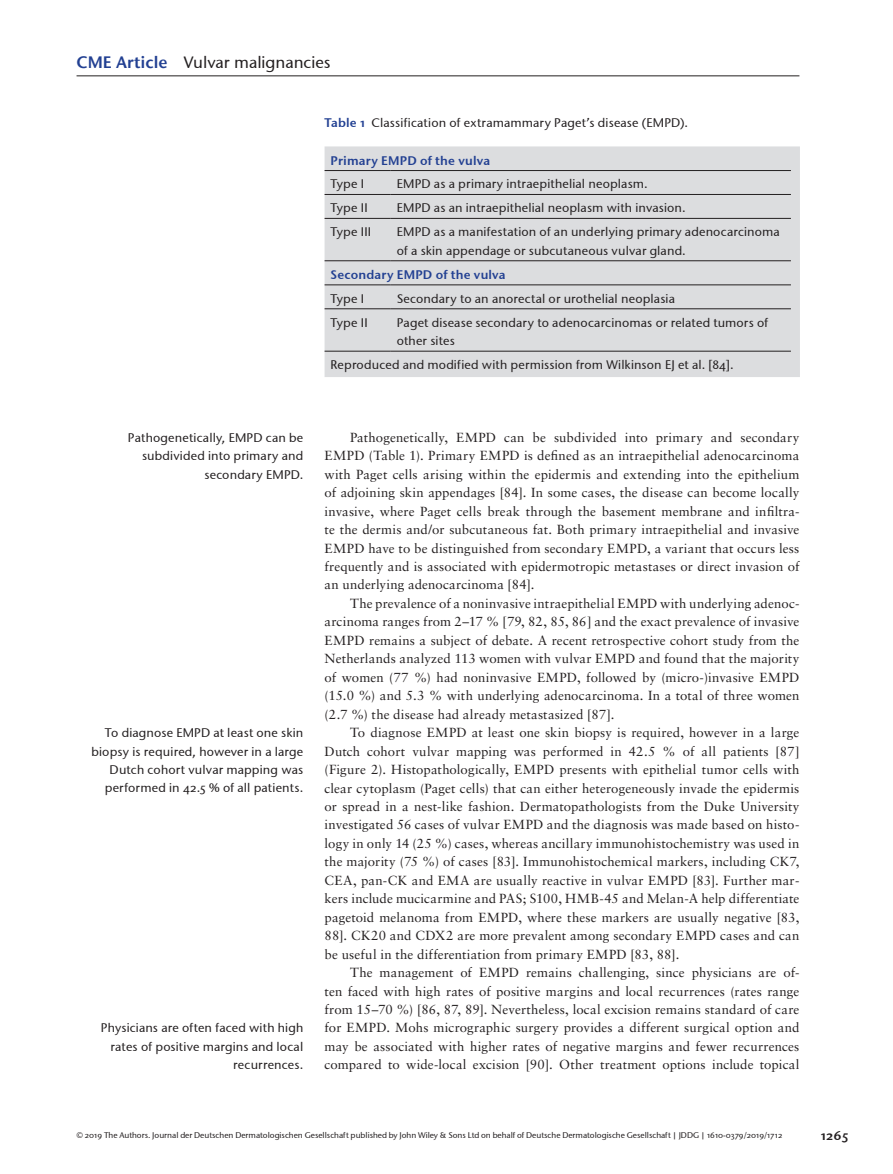
<style>
.page{position:relative;width:893px;height:1174px;background:#fff}
.page>*{position:absolute;margin:0;border:0;box-sizing:border-box;transform-origin:0 0}
.t1{font:16.5px "Stone Sans OSITCTT Medium";color:#231f20}
.t2{font:13.2px/18.5px "Sabon";letter-spacing:.015em;color:#231f20;text-align:justify}
.t3{font:13.2px "Stone Sans Sem OSITCTT Semi";color:#231f20}
.t4{font:12.45px/18.5px "Stone Sans OSITCTT Medium";letter-spacing:.015em;color:#231f20;text-align:right}
.t5{font:12.45px "Stone Sans Sem OSITCTT Semi";letter-spacing:.01em;color:#224092}
.t6{font:8.25px "Stone Sans OSITCTT Medium";color:#231f20}
.s1{font-family:"Stone Sans ITC Semi";color:#224092}
.s2{font-family:"Stone Sans Sem OSITCTT Semi";color:#224092}
</style>
<div class="page">
<hr style="left:77px;top:76px;width:722px;height:1px;background:#231f20">
<div style="left:325px;top:146px;width:475px;height:231px;background:#dcdddf"></div>
<hr style="left:325px;top:170px;width:66px;height:1px;background:#231f20">
<hr style="left:391px;top:170px;width:400px;height:1px;background:#231f20">
<hr style="left:325px;top:194px;width:66px;height:1px;background:#231f20">
<hr style="left:391px;top:194px;width:400px;height:1px;background:#231f20">
<hr style="left:325px;top:218px;width:66px;height:1px;background:#231f20">
<hr style="left:391px;top:218px;width:400px;height:1px;background:#231f20">
<hr style="left:325px;top:260px;width:66px;height:1px;background:#231f20">
<hr style="left:391px;top:260px;width:400px;height:1px;background:#231f20">
<hr style="left:325px;top:284px;width:66px;height:1px;background:#231f20">
<hr style="left:391px;top:284px;width:400px;height:1px;background:#231f20">
<hr style="left:325px;top:308px;width:66px;height:1px;background:#231f20">
<hr style="left:391px;top:308px;width:400px;height:1px;background:#231f20">
<hr style="left:325px;top:351px;width:66px;height:1px;background:#231f20">
<hr style="left:391px;top:351px;width:400px;height:1px;background:#231f20">
<p class="t1" style="left:77px;top:52px;width:256px"><span class="s1">CME Article</span> Vulvar malignancies</p>
<p class="t4" style="left:325px;top:113px;width:365px"><span class="s2">Table 1</span> Classification of extramammary Paget’s disease (EMPD).</p>
<p class="t5" style="left:331px;top:152px;width:161px">Primary EMPD of the vulva</p>
<p class="t4" style="left:331px;top:175px;width:35px">Type I</p>
<p class="t4" style="left:397px;top:175px;width:252px">EMPD as a primary intraepithelial neoplasm.</p>
<p class="t4" style="left:331px;top:199px;width:39px">Type II</p>
<p class="t4" style="left:397px;top:199px;width:290px">EMPD as an intraepithelial neoplasm with invasion.</p>
<p class="t4" style="left:331px;top:223px;width:42px">Type III</p>
<p class="t4" style="left:397px;top:223px;width:385px;text-align:left">EMPD as a manifestation of an underlying primary adenocarcinoma of a skin appendage or subcutaneous vulvar gland.</p>
<p class="t5" style="left:331px;top:267px;width:177px">Secondary EMPD of the vulva</p>
<p class="t4" style="left:331px;top:289px;width:35px">Type I</p>
<p class="t4" style="left:397px;top:289px;width:280px">Secondary to an anorectal or urothelial neoplasia</p>
<p class="t4" style="left:331px;top:313px;width:39px">Type II</p>
<p class="t4" style="left:397px;top:313px;width:373px;text-align:left">Paget disease secondary to adenocarcinomas or related tumors of other sites</p>
<p class="t4" style="left:331px;top:355px;width:405px">Reproduced and modified with permission from Wilkinson EJ et al. [84].</p>
<p class="t4" style="left:128px;top:428px;width:177px">Pathogenetically, EMPD can be subdivided into primary and secondary EMPD.</p>
<p class="t4" style="left:92px;top:723px;width:213px">To diagnose EMPD at least one skin biopsy is required, however in a large Dutch cohort vulvar mapping was performed in 42.5 % of all patients.</p>
<p class="t4" style="left:101px;top:1018px;width:204px">Physicians are often faced with high rates of positive margins and local recurrences.</p>
<p class="t2" style="left:325px;top:428px;width:476px;text-indent:26px">Pathogenetically, EMPD can be subdivided into primary and secondary EMPD (Table 1). Primary EMPD is defined as an intraepithelial adenocarcinoma with Paget cells arising within the epidermis and extending into the epithelium of adjoining skin appendages [84]. In some cases, the disease can become locally invasive, where Paget cells break through the basement membrane and infiltra&shy;te the dermis and/or subcutaneous fat. Both primary intraepithelial and invasive EMPD have to be distinguished from secondary EMPD, a variant that occurs less frequently and is associated with epidermotropic metastases or direct invasion of an underlying adenocarcinoma [84].</p>
<p class="t2" style="left:325px;top:594px;width:476px;text-indent:26px">The prevalence of a noninvasive intraepithelial EMPD with underlying adenoc&shy;arcinoma ranges from 2–17 % [79, 82, 85, 86] and the exact prevalence of invasive EMPD remains a subject of debate. A recent retrospective cohort study from the Netherlands analyzed 113 women with vulvar EMPD and found that the majority of women (77 %) had noninvasive EMPD, followed by (micro-)invasive EMPD (15.0 %) and 5.3 % with underlying adenocarcinoma. In a total of three women (2.7 %) the disease had already metastasized [87].</p>
<p class="t2" style="left:325px;top:723px;width:476px;text-indent:26px">To diagnose EMPD at least one skin biopsy is required, however in a large Dutch cohort vulvar mapping was performed in 42.5 % of all patients [87] (Figure 2). Histopathologically, EMPD presents with epithelial tumor cells with clear cytoplasm (Paget cells) that can either heterogeneously invade the epidermis or spread in a nest-like fashion. Dermatopathologists from the Duke University investigated 56 cases of vulvar EMPD and the diagnosis was made based on histo&shy;logy in only 14 (25 %) cases, whereas ancillary immunohistochemistry was used in the majority (75 %) of cases [83]. Immunohistochemical markers, including CK7, CEA, pan-CK and EMA are usually reactive in vulvar EMPD [83]. Further mar&shy;kers include mucicarmine and PAS; S100, HMB-45 and Melan-A help differentiate pagetoid melanoma from EMPD, where these markers are usually negative [83, 88]. CK20 and CDX2 are more prevalent among secondary EMPD cases and can be useful in the differentiation from primary EMPD [83, 88].</p>
<p class="t2" style="left:325px;top:963px;width:476px;text-indent:26px">The management of EMPD remains challenging, since physicians are of&shy;ten faced with high rates of positive margins and local recurrences (rates range from 15–70 %) [86, 87, 89]. Nevertheless, local excision remains standard of care for EMPD. Mohs micrographic surgery provides a different surgical option and may be associated with higher rates of negative margins and fewer recurrences compared to wide-local excision [90]. Other treatment options include topical</p>
<p class="t6" style="left:77px;top:1130px;width:707px">© 2019 The Authors. Journal der Deutschen Dermatologischen Gesellschaft published by John Wiley &amp; Sons Ltd on behalf of Deutsche Dermatologische Gesellschaft | JDDG | 1610-0379/2019/1712</p>
<p class="t3" style="left:821px;top:1126px;width:29px">1265</p>
</div>
